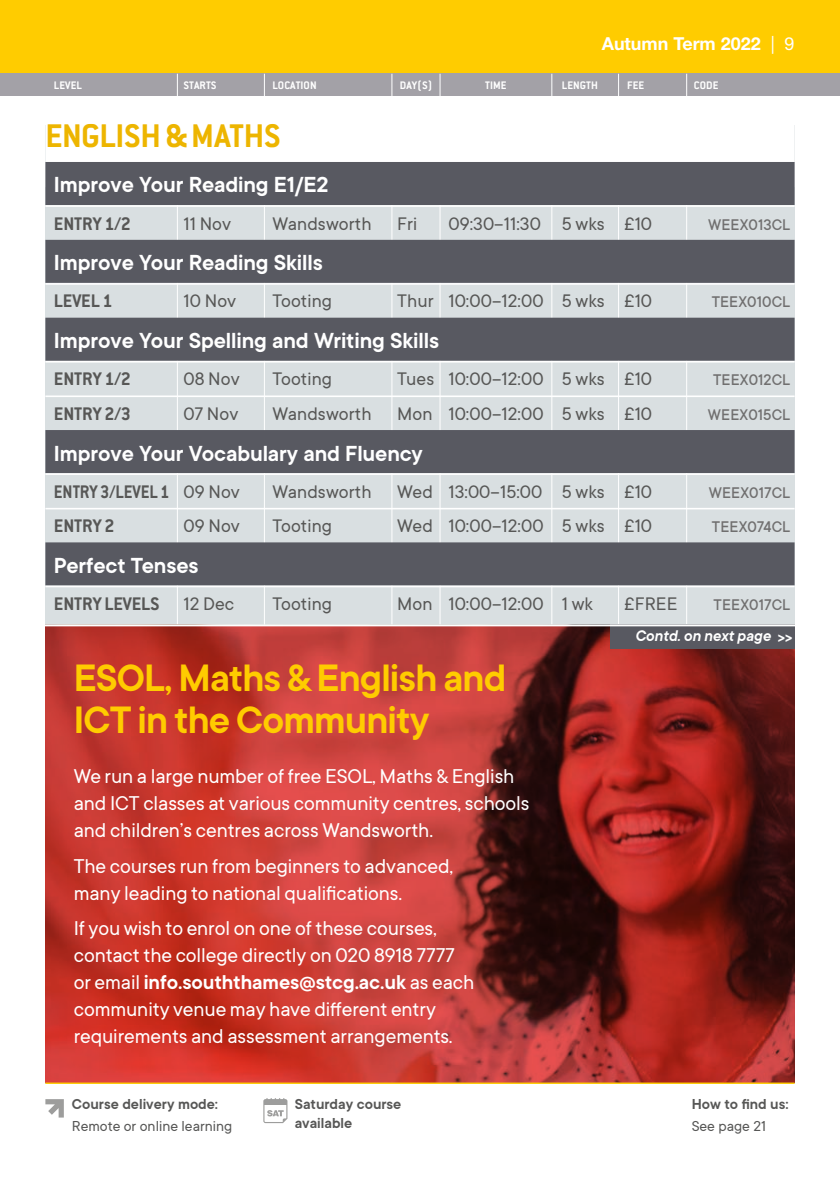
<style>
.page{position:relative;width:840px;height:1191px;background:#fff}
.page>*{position:absolute;margin:0;border:0;box-sizing:border-box;transform-origin:0 0}
.Subsection__W{font:600 42px/42px "TT Commons";letter-spacing:-.02em;color:#fc0}
.Headline{font:700 36px "Conduit ITC Std";letter-spacing:-.015em;color:#edb500}
.Course_Title__W{font:600 24px "TT Commons";letter-spacing:-.005em;color:#fff}
.body_-_editorial{font:22px/27px "TT Commons";letter-spacing:-.005em;color:#fff}
.Instance{font:20px "TT Commons";letter-spacing:.005em;color:#575756}
.Instance-2{font:700 20px "Conduit ITC Std";letter-spacing:-.005em;color:#575756}
.Instance-3{font:700 20px "Conduit ITC Std";letter-spacing:-.005em;color:#575756;scale:.92 1}
.t1{font:700 18px "Helvetica Neue LT Std";color:#fff}
.Instance-4{font:500 17px "TT Commons";letter-spacing:.005em;color:#706f6f}
.t2{font:italic 600 17px "TT Commons";color:#fff}
.t3{font:600 15.8px/19px "TT Commons";color:#575756}
.t4{font:15.8px "TT Commons";color:#575756}
.t5{font:700 12px "Conduit ITC Std";letter-spacing:.005em;color:#fff}
.s1{font-weight:400}
.s2{font-family:"TT Commons";font-weight:400}
.s3{font-weight:600}
</style>
<div class="page">
<div style="left:45px;top:125px;width:749px;height:958px;background:#d9dfe1"></div>
<hr style="left:685px;top:125px;width:1px;height:957px;background:#fff">
<hr style="left:177px;top:125px;width:1px;height:957px;background:#fff">
<hr style="left:264px;top:125px;width:1px;height:957px;background:#fff">
<hr style="left:391px;top:125px;width:1px;height:957px;background:#fff">
<hr style="left:439px;top:125px;width:1px;height:957px;background:#fff">
<hr style="left:551px;top:125px;width:1px;height:957px;background:#fff">
<hr style="left:617px;top:125px;width:1px;height:957px;background:#fff">
<div style="left:0;top:0;width:839px;height:74px;background:#fc0"></div>
<div style="left:45px;top:93px;width:749px;height:94px;background:#fff"></div>
<div style="left:45px;top:162px;width:749px;height:43px;background:#585961"></div>
<hr style="left:45px;top:205px;width:749px;height:2px;background:#fff">
<div style="left:45px;top:240px;width:749px;height:43px;background:#585961"></div>
<hr style="left:45px;top:283px;width:749px;height:2px;background:#fff">
<div style="left:45px;top:318px;width:749px;height:43px;background:#585961"></div>
<hr style="left:45px;top:361px;width:749px;height:1px;background:#fff">
<hr style="left:45px;top:395px;width:749px;height:2px;background:#fff">
<div style="left:45px;top:430px;width:749px;height:43px;background:#585961"></div>
<hr style="left:45px;top:473px;width:749px;height:2px;background:#fff">
<hr style="left:45px;top:508px;width:749px;height:1px;background:#fff">
<div style="left:45px;top:542px;width:749px;height:43px;background:#585961"></div>
<hr style="left:45px;top:585px;width:749px;height:2px;background:#fff">
<img style="left:45px;top:626px;width:749px;height:456px">
<div style="left:609px;top:625px;width:185px;height:24px;background:#585961"></div>
<hr style="left:41px;top:624px;width:757px;height:2px;background:#fff">
<div style="left:0;top:74px;width:839px;height:22px;background:#a3a1a7"></div>
<hr style="left:45px;top:1082px;width:749px;height:2px;background:#fc0">
<svg style="left:177px;top:74px;width:1px;height:22px"></svg>
<svg style="left:264px;top:74px;width:1px;height:22px"></svg>
<svg style="left:391px;top:74px;width:1px;height:22px"></svg>
<svg style="left:439px;top:74px;width:1px;height:22px"></svg>
<svg style="left:551px;top:74px;width:1px;height:22px"></svg>
<svg style="left:45px;top:1099px;width:19px;height:18px"></svg>
<svg style="left:263px;top:1098px;width:24px;height:25px"></svg>
<p class="t1" style="left:601px;top:33px;width:194px">Autumn Term 2022 <span class="s1">| 9</span></p>
<p class="t5" style="left:54px;top:78px;width:30px">LEVEL</p>
<p class="t5" style="left:183px;top:78px;width:34px">STARTS</p>
<p class="t5" style="left:272px;top:78px;width:46px">LOCATION</p>
<p class="t5" style="left:399px;top:78px;width:34px">DAY(S)</p>
<p class="t5" style="left:485px;top:78px;width:23px">TIME</p>
<p class="t5" style="left:561px;top:78px;width:38px">LENGTH</p>
<p class="t5" style="left:626px;top:78px;width:19px">FEE</p>
<p class="t5" style="left:693px;top:78px;width:26px">CODE</p>
<p class="Headline" style="left:45px;top:114px;width:237px">ENGLISH &amp; MATHS</p>
<p class="Course_Title__W" style="left:54px;top:170px;width:276px">Improve Your Reading E1/E2</p>
<p class="Instance-2" style="left:54px;top:211px;width:79px">ENTRY 1/2</p>
<p class="Instance" style="left:183px;top:211px;width:49px">11 Nov</p>
<p class="Instance" style="left:272px;top:211px;width:101px">Wandsworth</p>
<p class="Instance" style="left:397px;top:211px;width:21px">Fri</p>
<p class="Instance" style="left:448px;top:211px;width:205px">09:30–11:30 5 wks £10</p>
<p class="Instance-4" style="left:707px;top:214px;width:84px">WEEX013CL</p>
<p class="Course_Title__W" style="left:54px;top:247px;width:270px">Improve Your Reading Skills</p>
<p class="Instance-2" style="left:54px;top:289px;width:60px">LEVEL 1</p>
<p class="Instance" style="left:183px;top:289px;width:54px">10 Nov</p>
<p class="Instance" style="left:272px;top:289px;width:61px">Tooting</p>
<p class="Instance" style="left:397px;top:289px;width:256px">Thur 10:00–12:00 5 wks £10</p>
<p class="Instance-4" style="left:711px;top:291px;width:80px">TEEX010CL</p>
<p class="Course_Title__W" style="left:54px;top:325px;width:386px">Improve Your Spelling and Writing Skills</p>
<p class="Instance-2" style="left:54px;top:367px;width:79px">ENTRY 1/2</p>
<p class="Instance" style="left:183px;top:366px;width:58px">08 Nov</p>
<p class="Instance" style="left:272px;top:366px;width:61px">Tooting</p>
<p class="Instance" style="left:397px;top:366px;width:256px">Tues 10:00–12:00 5 wks £10</p>
<p class="Instance-4" style="left:712px;top:369px;width:79px">TEEX012CL</p>
<p class="Instance-2" style="left:54px;top:401px;width:79px">ENTRY 2/3</p>
<p class="Instance" style="left:183px;top:401px;width:56px">07 Nov</p>
<p class="Instance" style="left:272px;top:401px;width:101px">Wandsworth</p>
<p class="Instance" style="left:397px;top:401px;width:256px">Mon 10:00–12:00 5 wks £10</p>
<p class="Instance-4" style="left:707px;top:404px;width:84px">WEEX015CL</p>
<p class="Course_Title__W" style="left:54px;top:438px;width:370px">Improve Your Vocabulary and Fluency</p>
<p class="Instance-3" style="left:54px;top:479px;width:203px">ENTRY 3/LEVEL 1 <span class="s2">09 Nov</span></p>
<p class="Instance" style="left:272px;top:479px;width:101px">Wandsworth</p>
<p class="Instance" style="left:397px;top:479px;width:256px">Wed 13:00–15:00 5 wks £10</p>
<p class="Instance-4" style="left:708px;top:481px;width:83px">WEEX017CL</p>
<p class="Instance-2" style="left:54px;top:514px;width:62px">ENTRY 2</p>
<p class="Instance" style="left:183px;top:513px;width:58px">09 Nov</p>
<p class="Instance" style="left:272px;top:513px;width:61px">Tooting</p>
<p class="Instance" style="left:397px;top:513px;width:256px">Wed 10:00–12:00 5 wks £10</p>
<p class="Instance-4" style="left:711px;top:516px;width:80px">TEEX074CL</p>
<p class="Course_Title__W" style="left:54px;top:550px;width:146px">Perfect Tenses</p>
<p class="Instance-2" style="left:54px;top:591px;width:182px">ENTRY LEVELS <span class="s2">12 Dec</span></p>
<p class="Instance" style="left:272px;top:591px;width:61px">Tooting</p>
<p class="Instance" style="left:397px;top:591px;width:197px">Mon 10:00–12:00 1 wk</p>
<p class="Instance" style="left:623px;top:591px;width:55px">£FREE</p>
<p class="Instance-4" style="left:713px;top:594px;width:78px">TEEX017CL</p>
<p class="Subsection__W" style="left:74px;top:656px;width:433px">ESOL, Maths &amp; English and<br>ICT in the Community</p>
<p class="body_-_editorial" style="left:74px;top:762px;width:457px">We run a large number of free ESOL, Maths &amp; English and ICT classes at various community centres, schools and children’s centres across Wandsworth.</p>
<p class="body_-_editorial" style="left:74px;top:851px;width:380px">The courses run from beginners to advanced, many leading to national qualifications.</p>
<p class="body_-_editorial" style="left:74px;top:914px;width:402px">If you wish to enrol on one of these courses, contact the college directly on 020 8918 7777 or email <span class="s3">info.souththames@stcg.ac.uk</span> as each community venue may have different entry requirements and assessment arrangements.</p>
<p class="t3" style="left:72px;top:1094px;width:148px">Course delivery mode:</p>
<p class="t4" style="left:72px;top:1115px;width:162px">Remote or online learning</p>
<p class="t3" style="left:295px;top:1094px;width:108px">Saturday course available</p>
<p class="t2" style="left:634px;top:625px;width:158px">Contd. on next page &gt;&gt;</p>
<p class="t3" style="left:691px;top:1094px;width:98px">How to find us:</p>
<p class="t4" style="left:691px;top:1115px;width:76px">See page 21</p>
</div>
